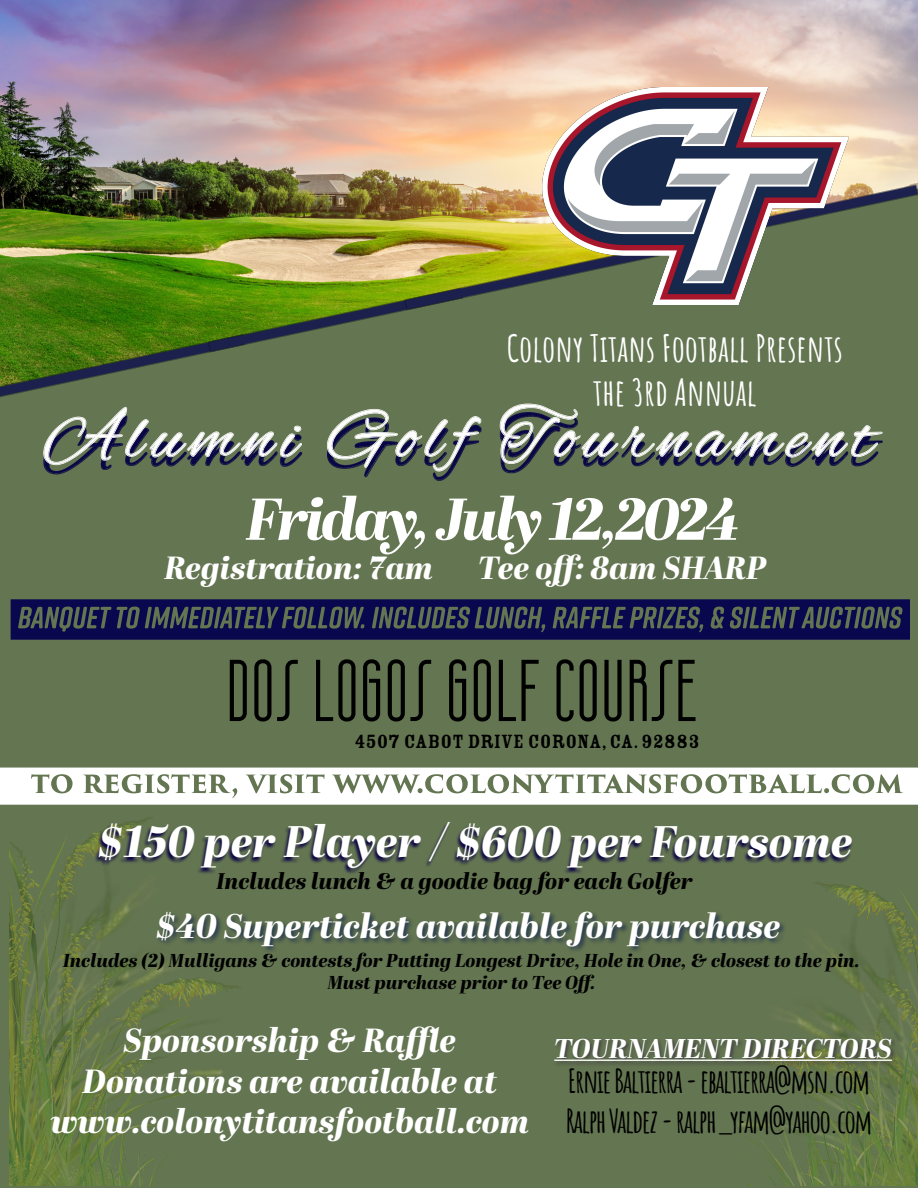
<style>
.page{position:relative;width:918px;height:1188px;background:#fff}
.page>*{position:absolute;margin:0;border:0;box-sizing:border-box;transform-origin:0 0}
.t1{font:90px "Westgate";color:#000}
.t2{font:72.15px "Alex Brush";letter-spacing:.115em;color:#fff}
.t3{font:italic 800 58.8px "Abril Display";letter-spacing:-.05em;color:#fff}
.t4{font:italic 800 44.1px "Abril Display";color:#fff}
.t5{font:700 36.75px/44.1px "Amatic SC";color:#fff;text-align:center}
.t6{font:italic 800 34.2px "Abril Display";color:#fff}
.t7{font:italic 800 33.45px/40.2px "Abril Display";color:#fff;text-align:center}
.t8{font:700 32.4px "Amatic SC";letter-spacing:-.05em;color:#000}
.t9{font:700 32.25px "Amatic SC";letter-spacing:-.05em;color:#000}
.t10{font:italic 800 31.95px "Abril Display";color:#fff}
.t11{font:italic 800 27.15px "Abril Display";color:#fff}
.t12{font:italic 800 22.5px "Abril Display";color:#000}
.t13{font:21px "Rosewood Std Fill";color:#000}
.t14{font:italic 800 18.6px/22.4px "Abril Display";color:#000;text-align:center}
</style>
<div class="page">
<img style="left:0;top:0;width:918px;height:189px">
<img style="left:0;top:189px;width:918px;height:999px">
<img style="left:9px;top:632px;width:909px;height:553px">
<div style="left:0;top:392px;width:918px;height:118px;background:#647551"></div>
<svg style="left:43px;top:404px;width:840px;height:68px;background:#606c5b"></svg>
<img style="left:73px;top:805px;width:832px;height:90px">
<svg style="left:0;top:768px;width:918px;height:37px"></svg>
<img style="left:0;top:305px;width:260px;height:122px">
<img style="left:849px;top:155px;width:69px;height:124px">
<img style="left:195px;top:258px;width:283px;height:124px">
<img style="left:391px;top:216px;width:284px;height:124px">
<img style="left:542px;top:88px;width:307px;height:217px">
<svg style="left:11px;top:599px;width:899px;height:41px;background:#20244f"></svg>
<img style="left:138px;top:892px;width:689px;height:79px">
<img style="left:540px;top:1021px;width:378px;height:62px">
<hr style="left:554px;top:1060px;width:338px;height:1px;background:#fff">
<h3 class="t5" style="left:507px;top:324px;width:338px">Colony Titans Football Presents the 3rd Annual</h3>
<h2 class="t2" style="left:44px;top:396px;width:831px">Alumni Golf Tournament</h2>
<h3 class="t3" style="left:246px;top:478px;width:495px">Friday, July 12,2024</h3>
<h3 class="t10" style="left:164px;top:545px;width:270px">Registration: 7am</h3>
<h3 class="t10" style="left:478px;top:545px;width:289px">Tee off: 8am SHARP</h3>
<h1 class="t1" style="left:226px;top:637px;width:474px">DOS LOGOS GOLF COURSE</h1>
<p class="t13" style="left:354px;top:730px;width:347px">4507 CABOT DRIVE CORONA, CA. 92883</p>
<h3 class="t4" style="left:99px;top:810px;width:755px">$150 per Player / $600 per Foursome</h3>
<p class="t12" style="left:217px;top:865px;width:478px">Includes lunch &amp; a goodie bag for each Golfer</p>
<h3 class="t6" style="left:157px;top:902px;width:625px">$40 Superticket available for purchase</h3>
<p class="t14" style="left:63px;top:950px;width:798px">Includes (2) Mulligans &amp; contests for Putting Longest Drive, Hole in One, &amp; closest to the pin.<br>Must purchase prior to Tee Off.</p>
<h3 class="t7" style="left:50px;top:1022px;width:480px">Sponsorship &amp; Raffle<br>Donations are available at www.colonytitansfootball.com</h3>
<h3 class="t11" style="left:554px;top:1029px;width:339px">TOURNAMENT DIRECTORS</h3>
<h3 class="t8" style="left:568px;top:1056px;width:304px">Ernie Baltierra - ebaltierra@msn.com</h3>
<h3 class="t9" style="left:566px;top:1096px;width:308px">Ralph Valdez - ralph_yfam@yahoo.com</h3>
</div>
